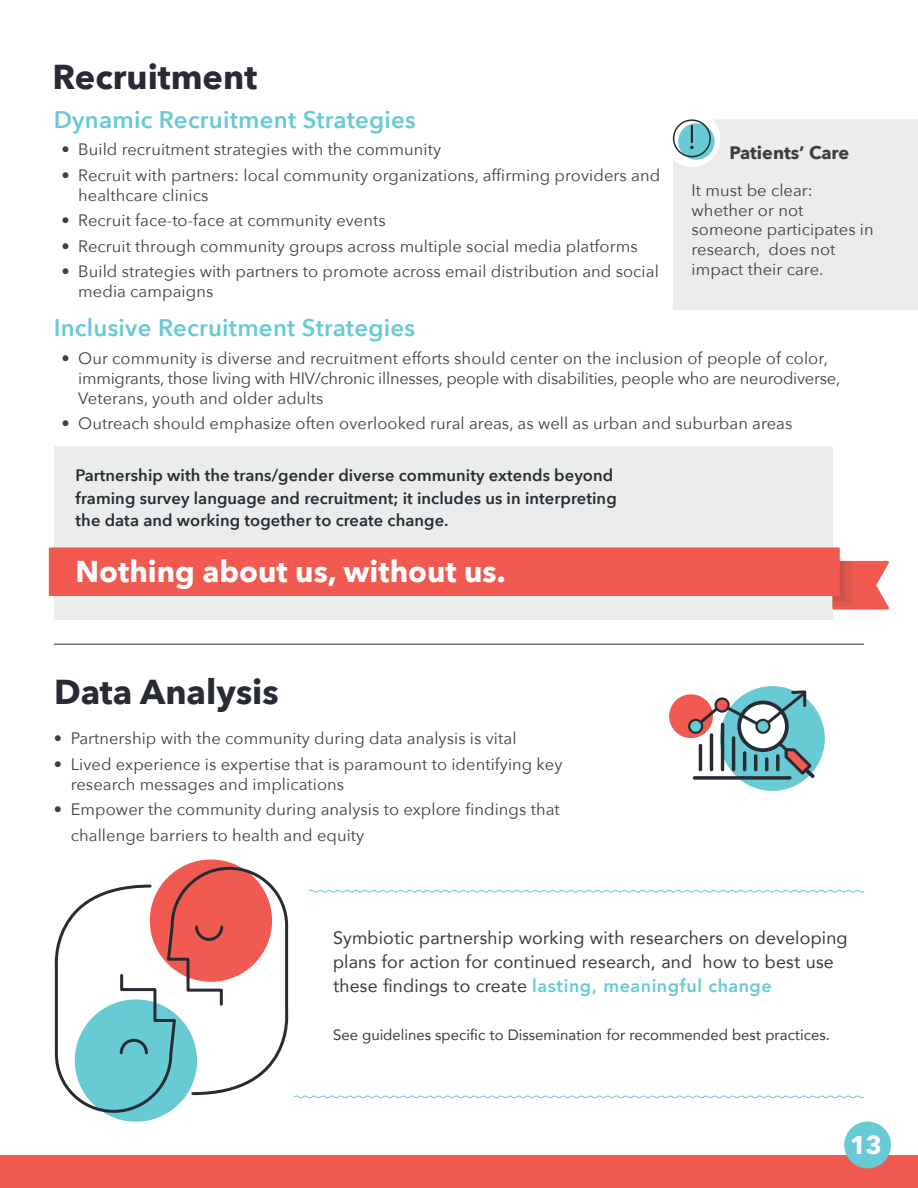
<style>
.page{position:relative;width:918px;height:1188px;background:#fff}
.page>*{position:absolute;margin:0;border:0;box-sizing:border-box;transform-origin:0 0}
.t1{font:700 34.5px "Avenir Next";color:#282b34}
.t2{font:700 30px "Avenir Next";color:#fff}
.t3{font:700 25.5px "Avenir Next";color:#fff}
.t4{font:600 24px "Avenir Next";letter-spacing:.01em;color:#67cad5}
.t5{font:18px/24px "Avenir";letter-spacing:.01em;color:#3e3e3f}
.t6{font:700 18px "Avenir Next";color:#3e3e3f}
.t7{font:16.5px/19.8px "Avenir Next";letter-spacing:.005em;color:#413f41}
.t8{font:600 16.5px/22.5px "Avenir Next";letter-spacing:.005em;color:#282b34}
.t9{font:15px "Avenir";color:#3e3e3f}
.s1{font-weight:800;color:#67cad5}
</style>
<div class="page">
<div style="left:54px;top:446px;width:778px;height:174px;background:#eaedec"></div>
<div style="left:673px;top:119px;width:245px;height:191px;background:#eaedec"></div>
<div style="left:0;top:1155px;width:918px;height:33px;background:#f05a50"></div>
<div style="left:844px;top:1122px;width:47px;height:46px;background:#67cad5;border-radius:50%"></div>
<hr style="left:54px;top:644px;width:810px;height:1px;background:#282b34">
<svg style="left:294px;top:1095px;width:571px;height:4px"></svg>
<svg style="left:308px;top:889px;width:557px;height:4px"></svg>
<div style="left:678px;top:123px;width:37px;height:37px;background:#67cad5;border-radius:50%"></div>
<div style="left:673px;top:119px;width:38px;height:38px;border:2px solid #282b34;border-radius:50%"></div>
<svg style="left:690px;top:126px;width:4px;height:23px"></svg>
<div style="left:75px;top:999px;width:122px;height:123px;background:#67cad5;border-radius:50%"></div>
<svg style="left:54px;top:865px;width:240px;height:249px"></svg>
<svg style="left:832px;top:557px;width:57px;height:53px"></svg>
<div style="left:49px;top:547px;width:791px;height:49px;background:#f05a50"></div>
<svg style="left:669px;top:686px;width:156px;height:105px"></svg>
<svg style="left:693px;top:776px;width:98px;height:4px"></svg>
<hr style="left:699px;top:744px;width:3px;height:27px;background:#282b34;border-radius:2px">
<hr style="left:710px;top:733px;width:3px;height:38px;background:#282b34;border-radius:2px">
<hr style="left:721px;top:723px;width:3px;height:48px;background:#282b34;border-radius:2px">
<hr style="left:732px;top:736px;width:3px;height:35px;background:#282b34;border-radius:2px">
<hr style="left:743px;top:751px;width:3px;height:20px;background:#282b34;border-radius:2px">
<hr style="left:754px;top:754px;width:3px;height:17px;background:#282b34;border-radius:2px">
<hr style="left:765px;top:757px;width:3px;height:14px;background:#282b34;border-radius:2px">
<svg style="left:776px;top:754px;width:4px;height:17px"></svg>
<h1 class="t1" style="left:52px;top:47px;width:206px">Recruitment</h1>
<h3 class="t4" style="left:54px;top:99px;width:364px">Dynamic Recruitment Strategies</h3>
<p class="t7" style="left:62px;top:139px;width:381px">• Build recruitment strategies with the community</p>
<p class="t7" style="left:78px;top:165px;width:584px;text-indent:-17px">• Recruit with partners: local community organizations, affirming providers and healthcare clinics</p>
<p class="t7" style="left:62px;top:210px;width:326px">• Recruit face-to-face at community events</p>
<p class="t7" style="left:62px;top:235px;width:578px">• Recruit through community groups across multiple social media platforms</p>
<p class="t7" style="left:78px;top:261px;width:582px;text-indent:-17px">• Build strategies with partners to promote across email distribution and social media campaigns</p>
<h3 class="t4" style="left:54px;top:307px;width:363px">Inclusive Recruitment Strategies</h3>
<p class="t6" style="left:730px;top:137px;width:121px">Patients’ Care</p>
<p class="t7" style="left:692px;top:180px;width:184px">It must be clear: whether or not someone participates in research, does not impact their care.</p>
<p class="t7" style="left:78px;top:348px;width:764px;text-indent:-17px">• Our community is diverse and recruitment efforts should center on the inclusion of people of color, immigrants, those living with HIV/chronic illnesses, people with disabilities, people who are neurodiverse,<br>Veterans, youth and older adults</p>
<p class="t7" style="left:62px;top:413px;width:733px">• Outreach should emphasize often overlooked rural areas, as well as urban and suburban areas</p>
<p class="t8" style="left:76px;top:464px;width:543px">Partnership with the trans/gender diverse community extends beyond framing survey language and recruitment; it includes us in interpreting the data and working together to create change.</p>
<h2 class="t2" style="left:76px;top:545px;width:432px">Nothing about us, without us.</h2>
<h1 class="t1" style="left:54px;top:662px;width:226px">Data Analysis</h1>
<p class="t7" style="left:54px;top:728px;width:464px">• Partnership with the community during data analysis is vital</p>
<p class="t7" style="left:71px;top:753px;width:493px;text-indent:-17px">• Lived experience is expertise that is paramount to identifying key research messages and implications</p>
<p class="t7" style="left:71px;top:796px;width:490px;line-height:25.5px;text-indent:-17px">• Empower the community during analysis to explore findings that challenge barriers to health and equity</p>
<p class="t5" style="left:333px;top:925px;width:516px">Symbiotic partnership working with researchers on developing plans for action for continued research, and how to best use these findings to create <span class="s1">lasting, meaningful change</span></p>
<p class="t9" style="left:333px;top:1023px;width:498px">See guidelines specific to Dissemination for recommended best practices.</p>
<h3 class="t3" style="left:850px;top:1123px;width:33px">13</h3>
</div>
